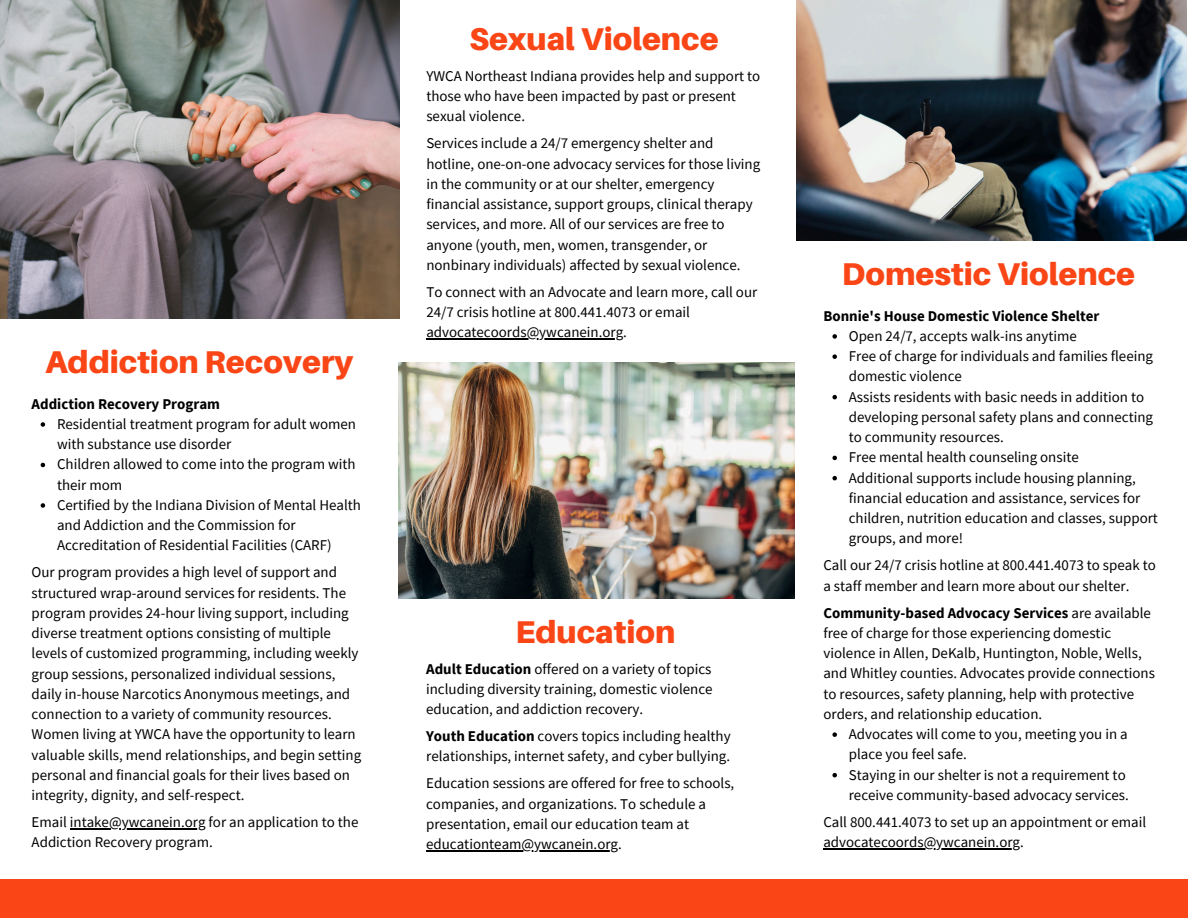
<style>
.page{position:relative;width:1188px;height:918px;background:#fff}
.page>*{position:absolute;margin:0;border:0;box-sizing:border-box;transform-origin:0 0}
.t1{font:900 31.5px "Aileron";color:#fa4616}
.t2{font:15px/20.2px "Source Sans Pro";color:#000}
.t3{font:700 15px "Source Sans Pro";color:#000}
.t4{font:14.85px/20.2px "Source Sans Pro";color:#000}
.t5{font:700 14.85px "Source Sans Pro";color:#000}
.s1{font-weight:700}
.s2{font-weight:400}
</style>
<div class="page">
<div style="left:0;top:879px;width:1188px;height:39px;background:#fa4616"></div>
<img style="left:399px;top:362px;width:396px;height:237px">
<img style="left:796px;top:0;width:391px;height:240px">
<img style="left:0;top:0;width:399px;height:318px">
<svg style="left:832px;top:334px;width:5px;height:5px"></svg>
<svg style="left:832px;top:354px;width:5px;height:5px"></svg>
<svg style="left:832px;top:395px;width:5px;height:4px"></svg>
<svg style="left:832px;top:456px;width:5px;height:4px"></svg>
<svg style="left:832px;top:476px;width:5px;height:4px"></svg>
<svg style="left:832px;top:732px;width:5px;height:5px"></svg>
<svg style="left:832px;top:773px;width:5px;height:4px"></svg>
<hr style="left:823px;top:848px;width:197px;height:1px;background:#000">
<hr style="left:426px;top:338px;width:197px;height:2px;background:#000">
<svg style="left:41px;top:422px;width:4px;height:5px"></svg>
<svg style="left:41px;top:463px;width:4px;height:4px"></svg>
<svg style="left:41px;top:503px;width:4px;height:5px"></svg>
<hr style="left:70px;top:828px;width:136px;height:1px;background:#000">
<hr style="left:426px;top:850px;width:192px;height:1px;background:#000">
<p class="t1" style="left:45px;top:343px;width:310px">Addiction Recovery</p>
<p class="t3" style="left:32px;top:394px;width:190px">Addiction Recovery Program</p>
<h2 class="t2" style="left:57px;top:414px;width:301px">Residential treatment program for adult women with substance use disorder</h2>
<p class="t2" style="left:57px;top:454px;width:300px">Children allowed to come into the program with their mom</p>
<p class="t2" style="left:57px;top:495px;width:305px">Certified by the Indiana Division of Mental Health and Addiction and the Commission for<br>Accreditation of Residential Facilities (CARF)</p>
<p class="t2" style="left:32px;top:562px;width:331px">Our program provides a high level of support and structured wrap-around services for residents. The program provides 24-hour living support, including diverse treatment options consisting of multiple levels of customized programming, including weekly group sessions, personalized individual sessions, daily in-house Narcotics Anonymous meetings, and connection to a variety of community resources.<br>Women living at YWCA have the opportunity to learn valuable skills, mend relationships, and begin setting personal and financial goals for their lives based on integrity, dignity, and self-respect.</p>
<p class="t2" style="left:32px;top:812px;width:328px">Email intake@ywcanein.org for an application to the</p>
<p class="t2" style="left:32px;top:832px;width:183px">Addiction Recovery program.</p>
<p class="t1" style="left:469px;top:19px;width:251px">Sexual Violence</p>
<p class="t2" style="left:426px;top:65px;width:336px">YWCA Northeast Indiana provides help and support to those who have been impacted by past or present sexual violence.</p>
<p class="t2" style="left:426px;top:133px;width:289px">Services include a 24/7 emergency shelter and</p>
<p class="t2" style="left:426px;top:153px;width:335px">hotline, one-on-one advocacy services for those living</p>
<p class="t2" style="left:426px;top:173px;width:290px">in the community or at our shelter, emergency</p>
<p class="t2" style="left:426px;top:194px;width:328px">financial assistance, support groups, clinical therapy</p>
<p class="t2" style="left:426px;top:214px;width:300px">services, and more. All of our services are free to</p>
<p class="t2" style="left:426px;top:234px;width:316px">anyone (youth, men, women, transgender, or nonbinary individuals) affected by sexual violence.</p>
<p class="t2" style="left:426px;top:281px;width:333px">To connect with an Advocate and learn more, call our<br>24/7 crisis hotline at 800.441.4073 or email</p>
<h1 class="t2" style="left:426px;top:322px;width:202px">advocatecoords@ywcanein.org.</h1>
<h1 class="t1" style="left:515px;top:612px;width:161px">Education</h1>
<p class="t2" style="left:426px;top:658px;width:288px;text-align:justify"><span class="s1">Adult Education</span> offered on a variety of topics including diversity training, domestic violence education, and addiction recovery.</p>
<p class="t2" style="left:426px;top:726px;width:306px"><span class="s1">Youth Education</span> covers topics including healthy relationships, internet safety, and cyber bullying.</p>
<p class="t2" style="left:426px;top:773px;width:310px">Education sessions are offered for free to schools, companies, and organizations. To schedule a presentation, email our education team at</p>
<p class="t2" style="left:426px;top:834px;width:197px">educationteam@ywcanein.org.</p>
<h1 class="t1" style="left:842px;top:254px;width:295px">Domestic Violence</h1>
<p class="t5" style="left:823px;top:306px;width:277px">Bonnie's House Domestic Violence Shelter</p>
<p class="t4" style="left:849px;top:326px;width:230px">Open 24/7, accepts walk-ins anytime</p>
<p class="t4" style="left:849px;top:346px;width:306px">Free of charge for individuals and families fleeing domestic violence</p>
<p class="t4" style="left:849px;top:386px;width:306px">Assists residents with basic needs in addition to developing personal safety plans and connecting to community resources.</p>
<p class="t4" style="left:849px;top:447px;width:231px">Free mental health counseling onsite</p>
<p class="t4" style="left:849px;top:467px;width:311px">Additional supports include housing planning, financial education and assistance, services for children, nutrition education and classes, support groups, and more!</p>
<p class="t4" style="left:823px;top:555px;width:334px">Call our 24/7 crisis hotline at 800.441.4073 to speak to a staff member and learn more about our shelter.</p>
<p class="t5" style="left:823px;top:603px;width:329px">Community-based Advocacy Services <span class="s2">are available</span></p>
<h1 class="t4" style="left:823px;top:623px;width:289px">free of charge for those experiencing domestic</h1>
<h2 class="t4" style="left:823px;top:643px;width:320px">violence in Allen, DeKalb, Huntington, Noble, Wells,</h2>
<p class="t4" style="left:823px;top:663px;width:333px">and Whitley counties. Advocates provide connections</p>
<p class="t4" style="left:823px;top:683px;width:312px">to resources, safety planning, help with protective</p>
<p class="t4" style="left:823px;top:704px;width:220px">orders, and relationship education.</p>
<p class="t4" style="left:849px;top:724px;width:280px">Advocates will come to you, meeting you in a place you feel safe.</p>
<p class="t4" style="left:849px;top:764px;width:282px">Staying in our shelter is not a requirement to receive community-based advocacy services.</p>
<p class="t4" style="left:823px;top:812px;width:324px">Call 800.441.4073 to set up an appointment or email</p>
<p class="t4" style="left:823px;top:832px;width:202px">advocatecoords@ywcanein.org.</p>
</div>
